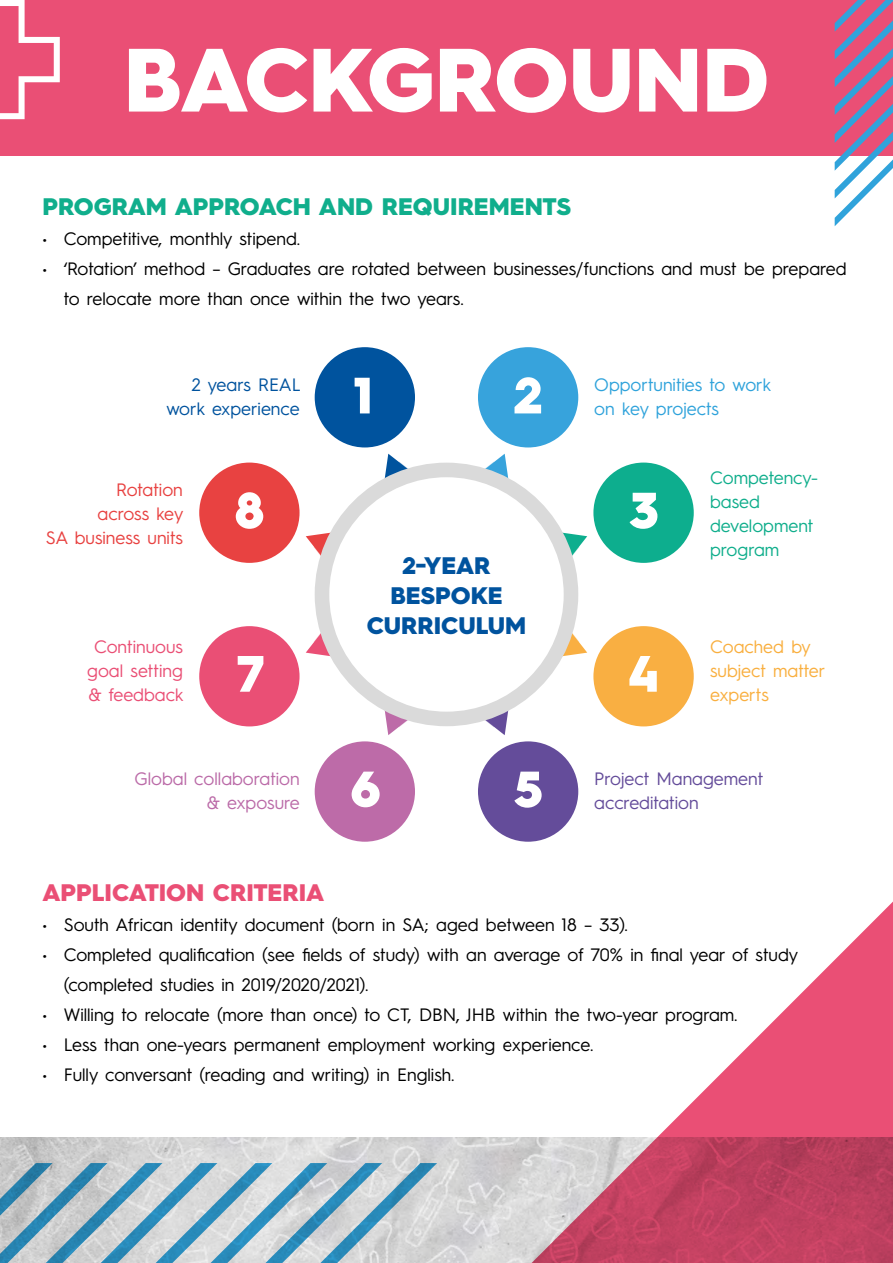
<style>
.page{position:relative;width:893px;height:1263px;background:#fff}
.page>*{position:absolute;margin:0;border:0;box-sizing:border-box;transform-origin:0 0}
.t1{font:900 90px "Hurme Geometric Sans 3";color:#fff}
.t2{font:900 24px "Hurme Geometric Sans 3";color:#10ae8c}
.t3{font:900 24px/30px "Hurme Geometric Sans 3";color:#00539e;text-align:center}
.t4{font:900 24px "Hurme Geometric Sans 3";color:#ea4f75}
.t5{font:18px/30px "Hurme Geometric Sans 3";color:#000}
.t6{font:18px/24px "Hurme Geometric Sans 3";color:#10ae8c}
.t7{font:18px/24px "Hurme Geometric Sans 3";color:#30a3db}
.t8{font:18px/24px "Hurme Geometric Sans 3";color:#e84241;text-align:right}
.t9{font:18px/24px "Hurme Geometric Sans 3";color:#ea4f75;text-align:center}
.t10{font:18px/24px "Hurme Geometric Sans 3";color:#644c9a}
.t11{font:18px/24px "Hurme Geometric Sans 3";color:#f9af3f}
.t12{font:18px/24px "Hurme Geometric Sans 3";color:#bb6ba8;text-align:right}
.t13{font:18px/24px "Hurme Geometric Sans 3";color:#00539e;text-align:right}
</style>
<div class="page">
<img style="left:0;top:1137px;width:510px;height:126px">
<svg style="left:0;top:1163px;width:437px;height:100px;background:#a4bfcc"></svg>
<div style="left:0;top:0;width:893px;height:156px;background:#ea4f75"></div>
<svg style="left:0;top:0;width:60px;height:119px"></svg>
<svg style="left:835px;top:0;width:58px;height:226px"></svg>
<div style="left:315px;top:347px;width:100px;height:100px;background:#00539e;border-radius:50%"></div>
<div style="left:478px;top:347px;width:100px;height:100px;background:#37a3dc;border-radius:50%"></div>
<div style="left:593px;top:463px;width:101px;height:100px;background:#0dae8e;border-radius:50%"></div>
<div style="left:593px;top:626px;width:101px;height:100px;background:#f9af42;border-radius:50%"></div>
<div style="left:199px;top:463px;width:101px;height:100px;background:#e84241;border-radius:50%"></div>
<div style="left:199px;top:626px;width:101px;height:100px;background:#ea4f75;border-radius:50%"></div>
<div style="left:315px;top:741px;width:100px;height:101px;background:#bd6ba8;border-radius:50%"></div>
<div style="left:478px;top:741px;width:100px;height:101px;background:#644c9a;border-radius:50%"></div>
<svg style="left:355px;top:378px;width:15px;height:35px"></svg>
<svg style="left:514px;top:377px;width:27px;height:36px"></svg>
<svg style="left:352px;top:772px;width:28px;height:35px"></svg>
<svg style="left:514px;top:772px;width:28px;height:36px"></svg>
<svg style="left:629px;top:493px;width:28px;height:36px"></svg>
<svg style="left:236px;top:492px;width:27px;height:37px"></svg>
<svg style="left:629px;top:656px;width:28px;height:36px"></svg>
<svg style="left:238px;top:656px;width:25px;height:36px"></svg>
<svg style="left:387px;top:454px;width:14px;height:9px"></svg>
<svg style="left:492px;top:454px;width:14px;height:9px"></svg>
<svg style="left:492px;top:726px;width:14px;height:9px"></svg>
<svg style="left:387px;top:726px;width:13px;height:9px"></svg>
<svg style="left:578px;top:535px;width:9px;height:14px"></svg>
<svg style="left:578px;top:640px;width:9px;height:14px"></svg>
<svg style="left:306px;top:640px;width:9px;height:14px"></svg>
<svg style="left:306px;top:535px;width:9px;height:14px"></svg>
<svg style="left:315px;top:463px;width:263px;height:263px"></svg>
<svg style="left:510px;top:901px;width:383px;height:362px"></svg>
<h1 class="t1" style="left:124px;top:17px;width:647px">BACKGROUND</h1>
<h2 class="t2" style="left:43px;top:190px;width:530px">PROGRAM APPROACH AND REQUIREMENTS</h2>
<p class="t5" style="left:43px;top:223px;width:259px">• Competitive, monthly stipend.</p>
<p class="t5" style="left:64px;top:253px;width:784px;text-indent:-21px">• ‘Rotation’ method – Graduates are rotated between businesses/functions and must be prepared to relocate more than once within the two years.</p>
<p class="t13" style="left:166px;top:371px;width:136px">2 years REAL work experience</p>
<p class="t8" style="left:46px;top:477px;width:139px">Rotation<br>across key<br>SA business units</p>
<p class="t9" style="left:87px;top:634px;width:98px">Continuous goal setting &amp; feedback</p>
<p class="t12" style="left:134px;top:766px;width:167px">Global collaboration &amp; exposure</p>
<h2 class="t3" style="left:367px;top:549px;width:161px">2-YEAR<br>BESPOKE<br>CURRICULUM</h2>
<p class="t7" style="left:594px;top:371px;width:178px">Opportunities to work on key projects</p>
<p class="t6" style="left:710px;top:465px;width:110px">Competency&shy;based development program</p>
<p class="t11" style="left:710px;top:634px;width:117px">Coached by subject matter experts</p>
<p class="t10" style="left:594px;top:766px;width:171px">Project Management accreditation</p>
<h2 class="t4" style="left:43px;top:876px;width:283px">APPLICATION CRITERIA</h2>
<p class="t5" style="left:43px;top:909px;width:587px">• South African identity document (born in SA; aged between 18 – 33).</p>
<p class="t5" style="left:64px;top:939px;width:736px;text-indent:-21px">• Completed qualification (see fields of study) with an average of 70% in final year of study (completed studies in 2019/2020/2021).</p>
<p class="t5" style="left:43px;top:999px;width:697px">• Willing to relocate (more than once) to CT, DBN, JHB within the two-year program.</p>
<p class="t5" style="left:43px;top:1029px;width:552px">• Less than one-years permanent employment working experience.</p>
<p class="t5" style="left:43px;top:1059px;width:414px">• Fully conversant (reading and writing) in English.</p>
</div>
